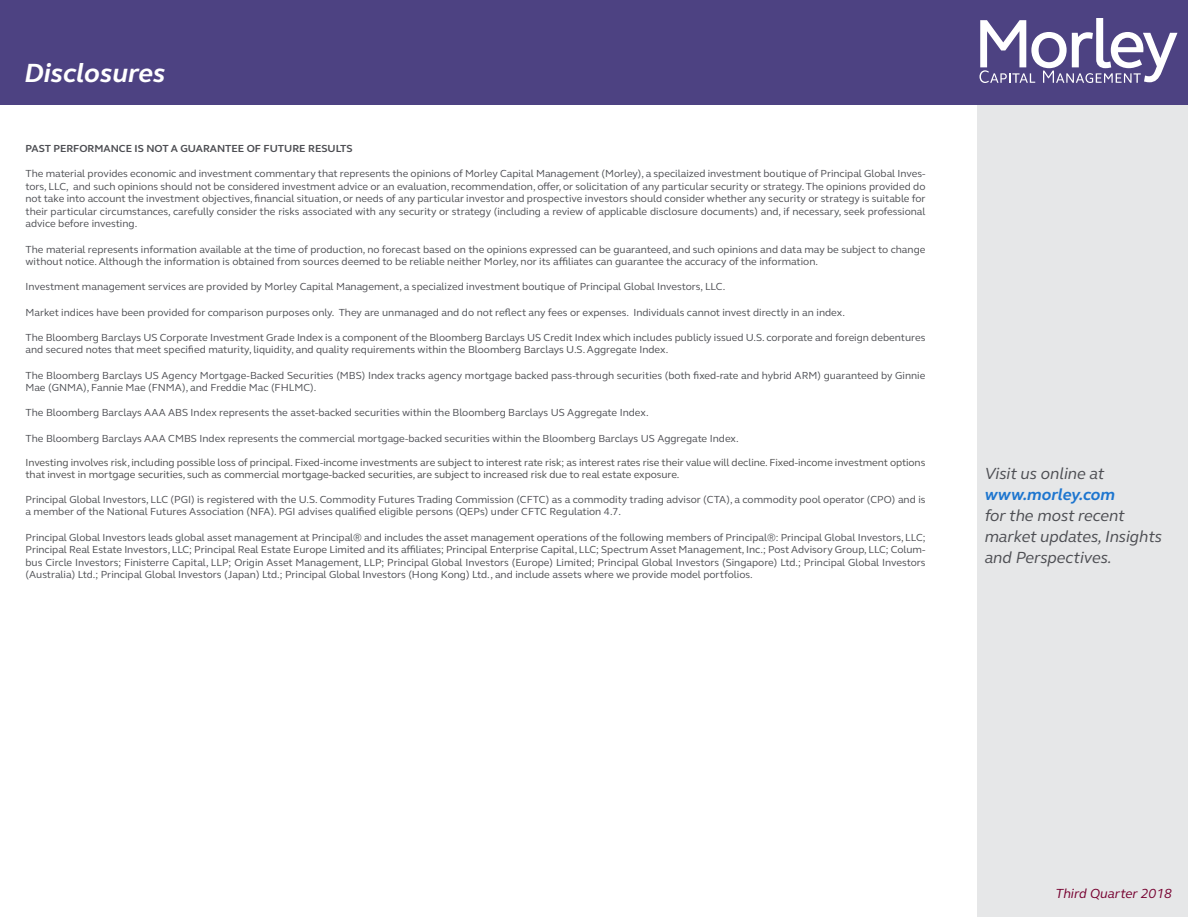
<style>
.page{position:relative;width:1188px;height:918px;background:#fff}
.page>*{position:absolute;margin:0;border:0;box-sizing:border-box;transform-origin:0 0}
.t1{font:italic 700 27px "FS Elliot Pro";color:#fff}
.t2{font:italic 16.5px/21px "FS Elliot Pro";letter-spacing:-.005em;color:#4d4e53}
.t3{font:italic 700 16.5px "FS Elliot Pro";letter-spacing:-.005em;color:#1e76cf}
.t4{font:italic 13.5px "FS Elliot Pro";color:#76002f}
.t5{font:10.5px/12.6px "FS Elliot Pro";color:#4d4e53}
.t6{font:10.5px/12px "FS Elliot Pro";letter-spacing:-.005em;color:#4d4d4d}
.t7{font:700 10.5px "FS Elliot Pro";color:#4d4e53}
</style>
<div class="page">
<div style="left:977px;top:105px;width:211px;height:812px;background:#e6e7e8"></div>
<div style="left:0;top:0;width:1188px;height:105px;background:#4d4282"></div>
<svg style="left:980px;top:18px;width:197px;height:65px"></svg>
<p class="t1" style="left:24px;top:55px;width:143px">Disclosures</p>
<p class="t7" style="left:26px;top:141px;width:329px">PAST PERFORMANCE IS NOT A GUARANTEE OF FUTURE RESULTS</p>
<p class="t5" style="left:26px;top:167px;width:902px;text-align:justify">The material provides economic and investment commentary that represents the opinions of Morley Capital Management (Morley), a specilaized investment boutique of Principal Global Inves&shy;tors, LLC, and such opinions should not be considered investment advice or an evaluation, recommendation, offer, or solicitation of any particular security or strategy. The opinions provided do not take into account the investment objectives, financial situation, or needs of any particular investor and prospective investors should consider whether any security or strategy is suitable for their particular circumstances, carefully consider the risks associated with any security or strategy (including a review of applicable disclosure documents) and, if necessary, seek professional advice before investing.</p>
<p class="t5" style="left:26px;top:243px;width:901px">The material represents information available at the time of production, no forecast based on the opinions expressed can be guaranteed, and such opinions and data may be subject to change without notice. Although the information is obtained from sources deemed to be reliable neither Morley, nor its affiliates can guarantee the accuracy of the information.</p>
<p class="t5" style="left:26px;top:280px;width:701px">Investment management services are provided by Morley Capital Management, a specialized investment boutique of Principal Global Investors, LLC.</p>
<p class="t5" style="left:26px;top:306px;width:821px">Market indices have been provided for comparison purposes only. They are unmanaged and do not reflect any fees or expenses. Individuals cannot invest directly in an index.</p>
<p class="t5" style="left:26px;top:331px;width:901px">The Bloomberg Barclays US Corporate Investment Grade Index is a component of the Bloomberg Barclays US Credit Index which includes publicly issued U.S. corporate and foreign debentures and secured notes that meet specified maturity, liquidity, and quality requirements within the Bloomberg Barclays U.S. Aggregate Index.</p>
<p class="t5" style="left:26px;top:369px;width:901px">The Bloomberg Barclays US Agency Mortgage-Backed Securities (MBS) Index tracks agency mortgage backed pass-through securities (both fixed-rate and hybrid ARM) guaranteed by Ginnie<br>Mae (GNMA), Fannie Mae (FNMA), and Freddie Mac (FHLMC).</p>
<p class="t5" style="left:26px;top:406px;width:625px">The Bloomberg Barclays AAA ABS Index represents the asset-backed securities within the Bloomberg Barclays US Aggregate Index.</p>
<p class="t5" style="left:26px;top:432px;width:715px">The Bloomberg Barclays AAA CMBS Index represents the commercial mortgage-backed securities within the Bloomberg Barclays US Aggregate Index.</p>
<p class="t6" style="left:26px;top:456px;width:901px">Investing involves risk, including possible loss of principal. Fixed-income investments are subject to interest rate risk; as interest rates rise their value will decline. Fixed-income investment options that invest in mortgage securities, such as commercial mortgage-backed securities, are subject to increased risk due to real estate exposure.</p>
<p class="t5" style="left:26px;top:493px;width:902px">Principal Global Investors, LLC (PGI) is registered with the U.S. Commodity Futures Trading Commission (CFTC) as a commodity trading advisor (CTA), a commodity pool operator (CPO) and is a member of the National Futures Association (NFA). PGI advises qualified eligible persons (QEPs) under CFTC Regulation 4.7.</p>
<p class="t5" style="left:26px;top:531px;width:902px;text-align:justify">Principal Global Investors leads global asset management at Principal® and includes the asset management operations of the following members of Principal®: Principal Global Investors, LLC; Principal Real Estate Investors, LLC; Principal Real Estate Europe Limited and its affiliates; Principal Enterprise Capital, LLC; Spectrum Asset Management, Inc.; Post Advisory Group, LLC; Colum&shy;bus Circle Investors; Finisterre Capital, LLP; Origin Asset Management, LLP; Principal Global Investors (Europe) Limited; Principal Global Investors (Singapore) Ltd.; Principal Global Investors (Australia) Ltd.; Principal Global Investors (Japan) Ltd.; Principal Global Investors (Hong Kong) Ltd., and include assets where we provide model portfolios.</p>
<p class="t2" style="left:985px;top:462px;width:121px">Visit us online at</p>
<p class="t3" style="left:985px;top:483px;width:132px">www.morley.com</p>
<p class="t2" style="left:985px;top:504px;width:142px">for the most recent</p>
<p class="t2" style="left:985px;top:525px;width:179px">market updates, Insights and Perspectives.</p>
<p class="t4" style="left:1055px;top:885px;width:118px">Third Quarter 2018</p>
</div>
